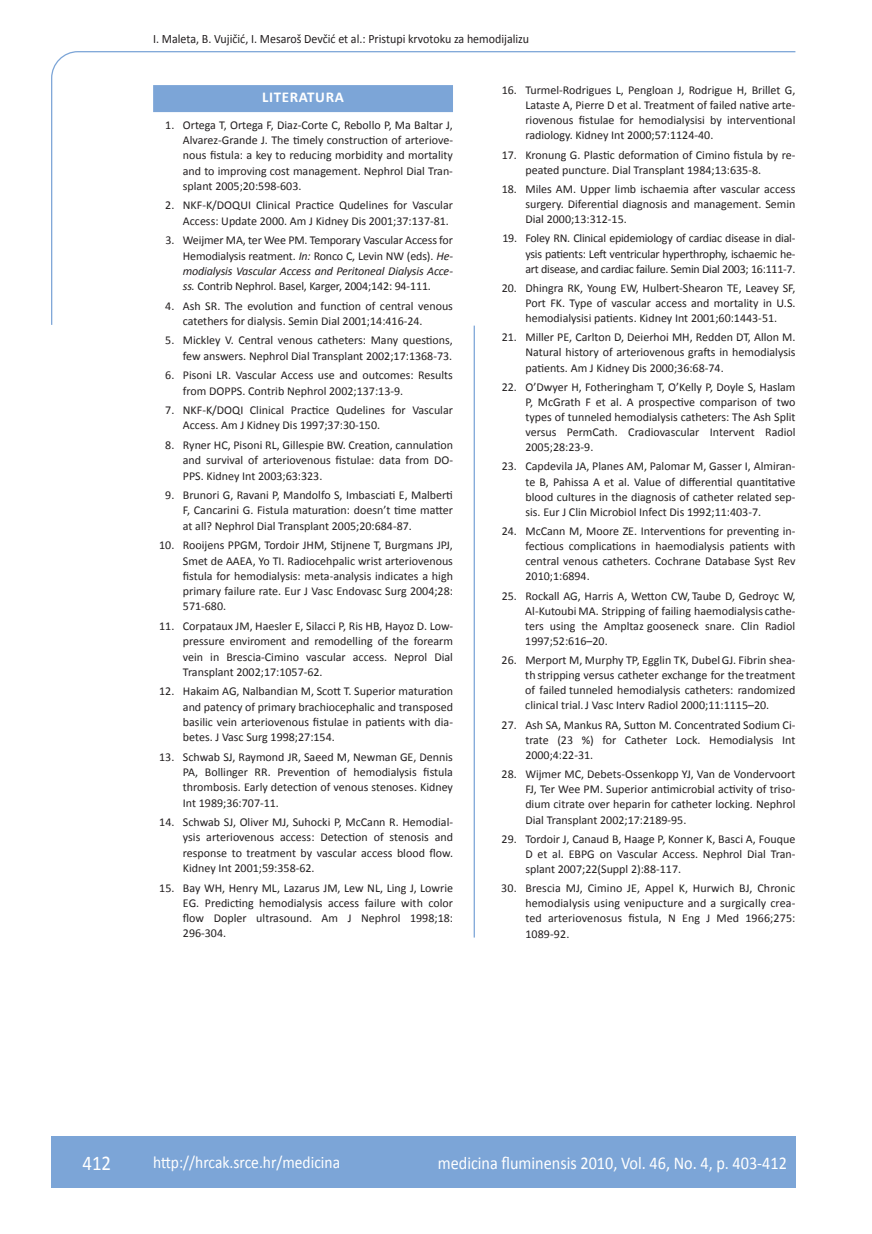
<style>
.page{position:relative;width:872px;height:1234px;background:#fff}
.page>*{position:absolute;margin:0;border:0;box-sizing:border-box;transform-origin:0 0}
.t1{font:21px "Calibri";color:#fff;scale:.9 1}
.t2{font:18px "Calibri";color:#fff;scale:.9 1}
.t3{font:17.25px "Calibri";color:#fff;scale:.9 1}
.t4{font:700 15px "Calibri";letter-spacing:.04em;color:#fff}
.t5{font:12.75px "Calibri";color:#231f20;scale:.94 1}
.t6{font:12px/15.3px "Calibri";color:#231f20;text-align:justify}
.s1{font-style:italic}
</style>
<div class="page">
<svg style="left:51px;top:51px;width:745px;height:274px"></svg>
<hr style="left:473px;top:325px;width:2px;height:612px;background:#7ca5d7">
<div style="left:51px;top:1135px;width:744px;height:51px;background:#7ca5d7"></div>
<div style="left:153px;top:85px;width:300px;height:27px;background:#7ca5d7"></div>
<p class="t5" style="left:153px;top:30px;width:401px">I. Maleta, B. Vujičić, I. Mesaroš Devčić et al.: Pristupi krvotoku za hemodijalizu</p>
<p class="t4" style="left:262px;top:88px;width:83px">LITERATURA</p>
<p class="t6" style="left:183px;top:116px;width:272px;text-indent:-18px">1. Ortega T, Ortega F, Diaz-Corte C, Rebollo P, Ma Baltar J, Alvarez-Grande J. The timely construction of arteriove&shy;nous fistula: a key to reducing morbidity and mortality and to improving cost management. Nephrol Dial Tran&shy;splant 2005;20:598-603.</p>
<p class="t6" style="left:183px;top:197px;width:272px;text-indent:-18px">2. NKF-K/DOQUI Clinical Practice Qudelines for Vascular<br>Access: Update 2000. Am J Kidney Dis 2001;37:137-81.</p>
<p class="t6" style="left:183px;top:232px;width:272px;text-indent:-17px">3. Weijmer MA, ter Wee PM. Temporary Vascular Access for Hemodialysis reatment. <span class="s1">In:</span> Ronco C, Levin NW (eds). <span class="s1">He&shy;modialysis Vascular Access and Peritoneal Dialysis Acce&shy;ss.</span> Contrib Nephrol. Basel, Karger, 2004;142: 94-111.</p>
<p class="t6" style="left:183px;top:297px;width:271px;text-indent:-18px">4. Ash SR. The evolution and function of central venous catethers for dialysis. Semin Dial 2001;14:416-24.</p>
<p class="t6" style="left:165px;top:332px;width:289px;text-align:right">5. Mickley V. Central venous catheters: Many questions, few answers. Nephrol Dial Transplant 2002;17:1368-73.</p>
<p class="t6" style="left:183px;top:367px;width:271px;text-indent:-18px">6. Pisoni LR. Vascular Access use and outcomes: Results from DOPPS. Contrib Nephrol 2002;137:13-9.</p>
<p class="t6" style="left:183px;top:402px;width:271px;text-indent:-18px">7. NKF-K/DOQI Clinical Practice Qudelines for Vascular<br>Access. Am J Kidney Dis 1997;37:30-150.</p>
<p class="t6" style="left:183px;top:436px;width:272px;text-indent:-18px">8. Ryner HC, Pisoni RL, Gillespie BW. Creation, cannulation and survival of arteriovenous fistulae: data from DO-PPS. Kidney Int 2003;63:323.</p>
<p class="t6" style="left:183px;top:487px;width:272px;text-indent:-18px">9. Brunori G, Ravani P, Mandolfo S, Imbasciati E, Malberti F, Cancarini G. Fistula maturation: doesn’t time matter at all? Nephrol Dial Transplant 2005;20:684-87.</p>
<p class="t6" style="left:183px;top:537px;width:272px;text-indent:-24px">10. Rooijens PPGM, Tordoir JHM, Stijnene T, Burgmans JPJ, Smet de AAEA, Yo TI. Radiocehpalic wrist arteriovenous fistula for hemodialysis: meta-analysis indicates a high primary failure rate. Eur J Vasc Endovasc Surg 2004;28:<br>571-680.</p>
<p class="t6" style="left:183px;top:617px;width:272px;text-indent:-24px">11. Corpataux JM, Haesler E, Silacci P, Ris HB, Hayoz D. Low&shy;pressure enviroment and remodelling of the forearm vein in Brescia-Cimino vascular access. Neprol Dial Transplant 2002;17:1057-62.</p>
<p class="t6" style="left:183px;top:683px;width:271px;text-indent:-24px">12. Hakaim AG, Nalbandian M, Scott T. Superior maturation and patency of primary brachiocephalic and transposed basilic vein arteriovenous fistulae in patients with dia&shy;betes. J Vasc Surg 1998;27:154.</p>
<p class="t6" style="left:183px;top:748px;width:272px;text-indent:-24px">13. Schwab SJ, Raymond JR, Saeed M, Newman GE, Dennis PA, Bollinger RR. Prevention of hemodialysis fistula thrombosis. Early detection of venous stenoses. Kidney Int 1989;36:707-11.</p>
<p class="t6" style="left:183px;top:813px;width:272px;text-indent:-24px">14. Schwab SJ, Oliver MJ, Suhocki P, McCann R. Hemodial&shy;ysis arteriovenous access: Detection of stenosis and response to treatment by vascular access blood flow.<br>Kidney Int 2001;59:358-62.</p>
<p class="t6" style="left:183px;top:879px;width:272px;text-indent:-24px">15. Bay WH, Henry ML, Lazarus JM, Lew NL, Ling J, Lowrie EG. Predicting hemodialysis access failure with color flow Dopler ultrasound. Am J Nephrol 1998;18:<br>296-304.</p>
<p class="t6" style="left:525px;top:82px;width:271px;text-indent:-24px">16. Turmel-Rodrigues L, Pengloan J, Rodrigue H, Brillet G, Lataste A, Pierre D et al. Treatment of failed native arte&shy;riovenous fistulae for hemodialysisi by interventional radiology. Kidney Int 2000;57:1124-40.</p>
<p class="t6" style="left:525px;top:146px;width:271px;text-indent:-24px">17. Kronung G. Plastic deformation of Cimino fistula by re&shy;peated puncture. Dial Transplant 1984;13:635-8.</p>
<p class="t6" style="left:525px;top:181px;width:271px;text-indent:-24px">18. Miles AM. Upper limb ischaemia after vascular access surgery. Diferential diagnosis and management. Semin Dial 2000;13:312-15.</p>
<p class="t6" style="left:525px;top:230px;width:271px;text-indent:-23px">19. Foley RN. Clinical epidemiology of cardiac disease in dial&shy;ysis patients: Left ventricular hyperthrophy, ischaemic he&shy;art disease, and cardiac failure. Semin Dial 2003; 16:111-7.</p>
<p class="t6" style="left:525px;top:280px;width:271px;text-indent:-24px">20. Dhingra RK, Young EW, Hulbert-Shearon TE, Leavey SF, Port FK. Type of vascular access and mortality in U.S. hemodialysisi patients. Kidney Int 2001;60:1443-51.</p>
<p class="t6" style="left:525px;top:329px;width:271px;text-indent:-24px">21. Miller PE, Carlton D, Deierhoi MH, Redden DT, Allon M.<br>Natural history of arteriovenous grafts in hemodialysis patients. Am J Kidney Dis 2000;36:68-74.</p>
<p class="t6" style="left:525px;top:379px;width:271px;text-indent:-24px">22. O’Dwyer H, Fotheringham T, O’Kelly P, Doyle S, Haslam P, McGrath F et al. A prospective comparison of two types of tunneled hemodialysis catheters: The Ash Split versus PermCath. Cradiovascular Intervent Radiol 2005;28:23-9.</p>
<p class="t6" style="left:525px;top:458px;width:271px;text-indent:-24px">23. Capdevila JA, Planes AM, Palomar M, Gasser I, Almiran&shy;te B, Pahissa A et al. Value of differential quantitative blood cultures in the diagnosis of catheter related sep&shy;sis. Eur J Clin Microbiol Infect Dis 1992;11:403-7.</p>
<p class="t6" style="left:525px;top:523px;width:272px;text-indent:-24px">24. McCann M, Moore ZE. Interventions for preventing in&shy;fectious complications in haemodialysis patients with central venous catheters. Cochrane Database Syst Rev 2010;1:6894.</p>
<p class="t6" style="left:525px;top:587px;width:271px;text-indent:-24px">25. Rockall AG, Harris A, Wetton CW, Taube D, Gedroyc W, Al-Kutoubi MA. Stripping of failing haemodialysis cathe&shy;ters using the Ampltaz gooseneck snare. Clin Radiol 1997;52:616–20.</p>
<p class="t6" style="left:525px;top:652px;width:271px;text-indent:-24px">26. Merport M, Murphy TP, Egglin TK, DubelGJ. Fibrin shea&shy;th stripping versus catheter exchange for the treatment of failed tunneled hemodialysis catheters: randomized clinical trial.J Vasc Interv Radiol 2000;11:1115–20.</p>
<p class="t6" style="left:525px;top:716px;width:272px;text-indent:-24px">27. Ash SA, Mankus RA, Sutton M. Concentrated Sodium Ci&shy;trate (23 %) for Catheter Lock. Hemodialysis Int 2000;4:22-31.</p>
<p class="t6" style="left:525px;top:766px;width:271px;text-indent:-24px">28. Wijmer MC, Debets-Ossenkopp YJ, Van de Vondervoort FJ, Ter Wee PM. Superior antimicrobial activity of triso&shy;dium citrate over heparin for catheter locking. Nephrol Dial Transplant 2002;17:2189-95.</p>
<p class="t6" style="left:525px;top:830px;width:271px;text-indent:-24px">29. Tordoir J, Canaud B, Haage P, Konner K, Basci A, Fouque D et al. EBPG on Vascular Access. Nephrol Dial Tran&shy;splant 2007;22(Suppl 2):88-117.</p>
<p class="t6" style="left:525px;top:880px;width:272px;text-indent:-24px">30. Brescia MJ, Cimino JE, Appel K, Hurwich BJ, Chronic hemodialysis using venipucture and a surgically crea&shy;ted arteriovenosus fistula, N Eng J Med 1966;275:<br>1089-92.</p>
<h1 class="t1" style="left:82px;top:1149px;width:33px">412</h1>
<h3 class="t3" style="left:153px;top:1150px;width:209px">http://hrcak.srce.hr/medicina</h3>
<h2 class="t2" style="left:438px;top:1151px;width:389px">medicina fluminensis 2010, Vol. 46, No. 4, p. 403-412</h2>
</div>
